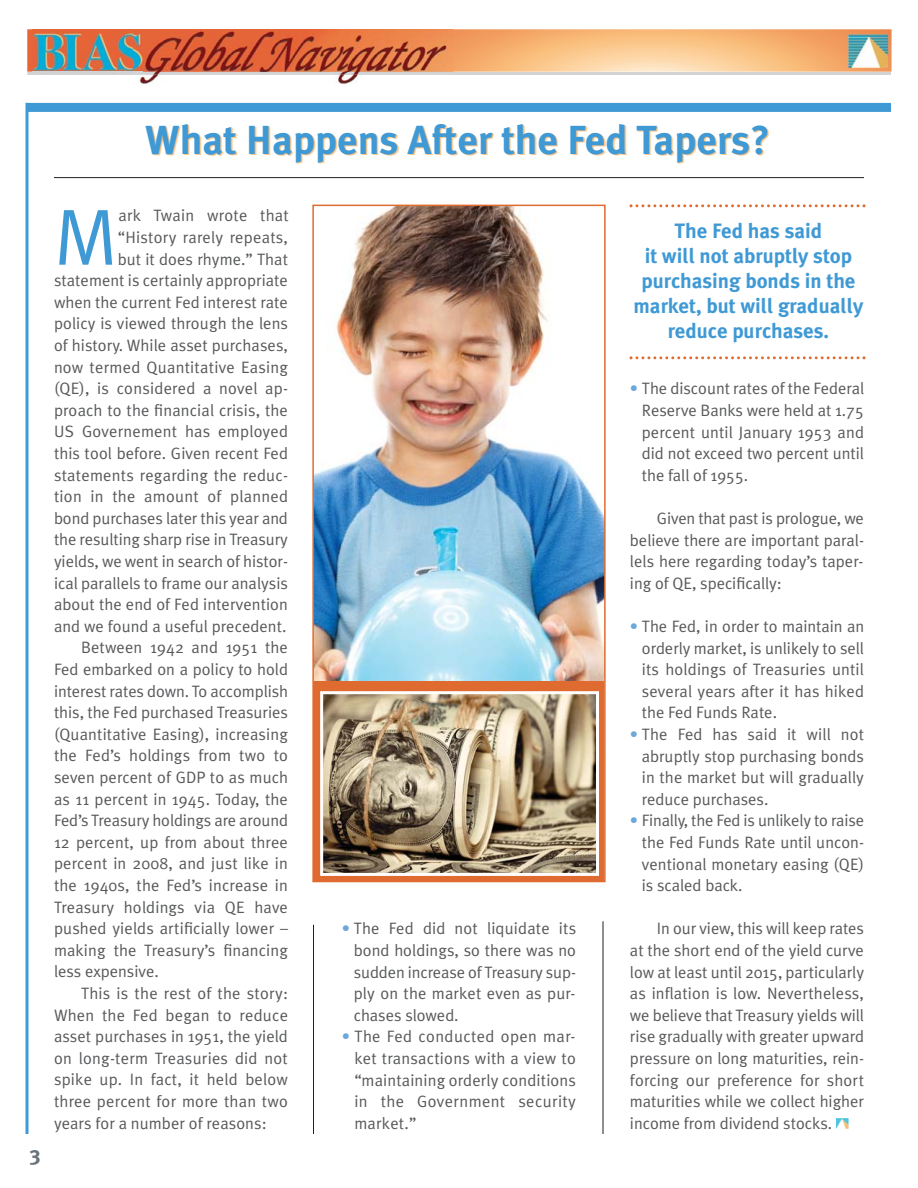
<style>
.page{position:relative;width:918px;height:1188px;background:#fff}
.page>*{position:absolute;margin:0;border:0;box-sizing:border-box;transform-origin:0 0}
.t1{font:79.5px "Meta Plus Normal";color:#3f99d4}
.t2{font:700 40.5px "Meta Plus";color:#3f99d4}
.t3{font:700 21px "Meta Plus";color:#68737a}
.t4{font:700 20.7px/24.9px "Meta Plus";color:#3f99d4;text-align:center}
.t5{font:16.5px/21.6px "Meta Plus Normal";letter-spacing:.005em;color:#58595b;text-align:justify}
.s1{color:#6ba9dc}
</style>
<div class="page">
<hr style="left:54px;top:177px;width:810px;height:1px;background:#231f20">
<img style="left:27px;top:29px;width:864px;height:55px">
<img style="left:849px;top:34px;width:40px;height:34px">
<svg style="left:836px;top:1118px;width:12px;height:11px"></svg>
<hr style="left:313px;top:925px;width:1px;height:209px;background:#231f20">
<hr style="left:603px;top:921px;width:1px;height:213px;background:#231f20">
<div style="left:27px;top:103px;width:864px;height:9px;background:#3f99d4"></div>
<div style="left:314px;top:206px;width:290px;height:675px;background:#e06b30"></div>
<img style="left:315px;top:208px;width:288px;height:473px">
<div style="left:312px;top:205px;width:294px;height:677px;border:2px solid #e06b30"></div>
<svg style="left:630px;top:356px;width:236px;height:3px"></svg>
<svg style="left:630px;top:204px;width:236px;height:3px"></svg>
<img style="left:324px;top:695px;width:271px;height:177px">
<div style="left:320px;top:691px;width:279px;height:185px;border:3px solid #fff"></div>
<hr style="left:26px;top:103px;width:2px;height:1031px;background:#3f99d4">
<h2 class="t2" style="left:145px;top:124px;width:626px">What Happens After the Fed Tapers?</h2>
<p class="t3" style="left:30px;top:1146px;width:12px">3</p>
<h1 class="t1" style="left:54px;top:207px;width:65px">M</h1>
<p class="t5" style="left:119px;top:206px;width:172px">ark Twain wrote that</p>
<p class="t5" style="left:118px;top:228px;width:172px">“History rarely repeats,</p>
<p class="t5" style="left:118px;top:249px;width:172px">but it does rhyme.” That</p>
<p class="t5" style="left:54px;top:271px;width:236px">statement is certainly appropriate</p>
<p class="t5" style="left:54px;top:293px;width:236px">when the current Fed interest rate</p>
<p class="t5" style="left:54px;top:314px;width:235px">policy is viewed through the lens</p>
<p class="t5" style="left:54px;top:336px;width:236px">of history. While asset purchases,</p>
<p class="t5" style="left:54px;top:357px;width:235px">now termed Quantitative Easing</p>
<p class="t5" style="left:54px;top:379px;width:236px">(QE), is considered a novel ap-</p>
<p class="t5" style="left:54px;top:401px;width:235px">proach to the financial crisis, the</p>
<p class="t5" style="left:54px;top:422px;width:236px">US Governement has employed</p>
<p class="t5" style="left:54px;top:444px;width:236px">this tool before. Given recent Fed</p>
<p class="t5" style="left:54px;top:465px;width:236px">statements regarding the reduc-</p>
<p class="t5" style="left:54px;top:487px;width:236px">tion in the amount of planned</p>
<p class="t5" style="left:54px;top:509px;width:235px">bond purchases later this year and</p>
<p class="t5" style="left:54px;top:530px;width:236px">the resulting sharp rise in Treasury</p>
<p class="t5" style="left:54px;top:552px;width:236px">yields, we went in search of histor-</p>
<p class="t5" style="left:54px;top:573px;width:236px">ical parallels to frame our analysis</p>
<p class="t5" style="left:54px;top:595px;width:235px">about the end of Fed intervention</p>
<p class="t5" style="left:54px;top:617px;width:234px">and we found a useful precedent.</p>
<p class="t5" style="left:81px;top:638px;width:209px">Between 1942 and 1951 the</p>
<p class="t5" style="left:54px;top:660px;width:236px">Fed embarked on a policy to hold</p>
<p class="t5" style="left:54px;top:681px;width:236px">interest rates down. To accomplish</p>
<p class="t5" style="left:54px;top:703px;width:236px">this, the Fed purchased Treasuries</p>
<p class="t5" style="left:54px;top:725px;width:235px">(Quantitative Easing), increasing</p>
<p class="t5" style="left:54px;top:746px;width:236px">the Fed’s holdings from two to</p>
<p class="t5" style="left:54px;top:768px;width:236px">seven percent of GDP to as much</p>
<p class="t5" style="left:54px;top:789px;width:236px">as 11 percent in 1945. Today, the</p>
<p class="t5" style="left:54px;top:811px;width:236px">Fed’s Treasury holdings are around</p>
<p class="t5" style="left:54px;top:833px;width:236px">12 percent, up from about three</p>
<p class="t5" style="left:54px;top:854px;width:235px">percent in 2008, and just like in</p>
<p class="t5" style="left:54px;top:876px;width:236px">the 1940s, the Fed’s increase in</p>
<p class="t5" style="left:54px;top:897px;width:236px">Treasury holdings via QE have</p>
<p class="t5" style="left:54px;top:919px;width:236px">pushed yields artificially lower –</p>
<p class="t5" style="left:54px;top:941px;width:236px">making the Treasury’s financing</p>
<p class="t5" style="left:54px;top:962px;width:106px">less expensive.</p>
<p class="t5" style="left:81px;top:984px;width:208px">This is the rest of the story:</p>
<p class="t5" style="left:54px;top:1005px;width:236px">When the Fed began to reduce</p>
<p class="t5" style="left:54px;top:1027px;width:235px">asset purchases in 1951, the yield</p>
<p class="t5" style="left:54px;top:1049px;width:235px">on long-term Treasuries did not</p>
<p class="t5" style="left:54px;top:1070px;width:235px">spike up. In fact, it held below</p>
<p class="t5" style="left:54px;top:1092px;width:236px">three percent for more than two</p>
<p class="t5" style="left:54px;top:1113px;width:214px">years for a number of reasons:</p>
<p class="t5" style="left:354px;top:919px;width:224px;text-indent:-12px"><span class="s1">•</span> The Fed did not liquidate its bond holdings, so there was no sudden increase of Treasury sup&shy;ply on the market even as pur&shy;chases slowed.</p>
<p class="t5" style="left:354px;top:1027px;width:223px;text-indent:-12px"><span class="s1">•</span> The Fed conducted open mar&shy;ket transactions with a view to “maintaining orderly conditions in the Government security market.”</p>
<p class="t4" style="left:634px;top:220px;width:231px">The Fed has said<br>it will not abruptly stop purchasing bonds in the market, but will gradually reduce purchases.</p>
<p class="t5" style="left:642px;top:379px;width:224px;text-indent:-12px"><span class="s1">•</span> The discount rates of the Federal Reserve Banks were held at 1.75 percent until January 1953 and did not exceed two percent until the fall of 1955.</p>
<p class="t5" style="left:630px;top:509px;width:236px;text-indent:27px">Given that past is prologue, we believe there are important paral&shy;lels here regarding today’s taper&shy;ing of QE, specifically:</p>
<p class="t5" style="left:642px;top:617px;width:224px;text-indent:-12px"><span class="s1">•</span> The Fed, in order to maintain an orderly market, is unlikely to sell its holdings of Treasuries until several years after it has hiked the Fed Funds Rate.</p>
<p class="t5" style="left:642px;top:725px;width:224px;text-indent:-12px"><span class="s1">•</span> The Fed has said it will not abruptly stop purchasing bonds in the market but will gradually reduce purchases.</p>
<p class="t5" style="left:642px;top:811px;width:224px;text-indent:-12px"><span class="s1">•</span> Finally, the Fed is unlikely to raise the Fed Funds Rate until uncon&shy;ventional monetary easing (QE) is scaled back.</p>
<p class="t5" style="left:630px;top:919px;width:236px;text-indent:27px">In our view, this will keep rates at the short end of the yield curve low at least until 2015, particularly as inflation is low. Nevertheless, we believe that Treasury yields will rise gradually with greater upward pressure on long maturities, rein&shy;forcing our preference for short maturities while we collect higher income from dividend stocks.</p>
</div>
